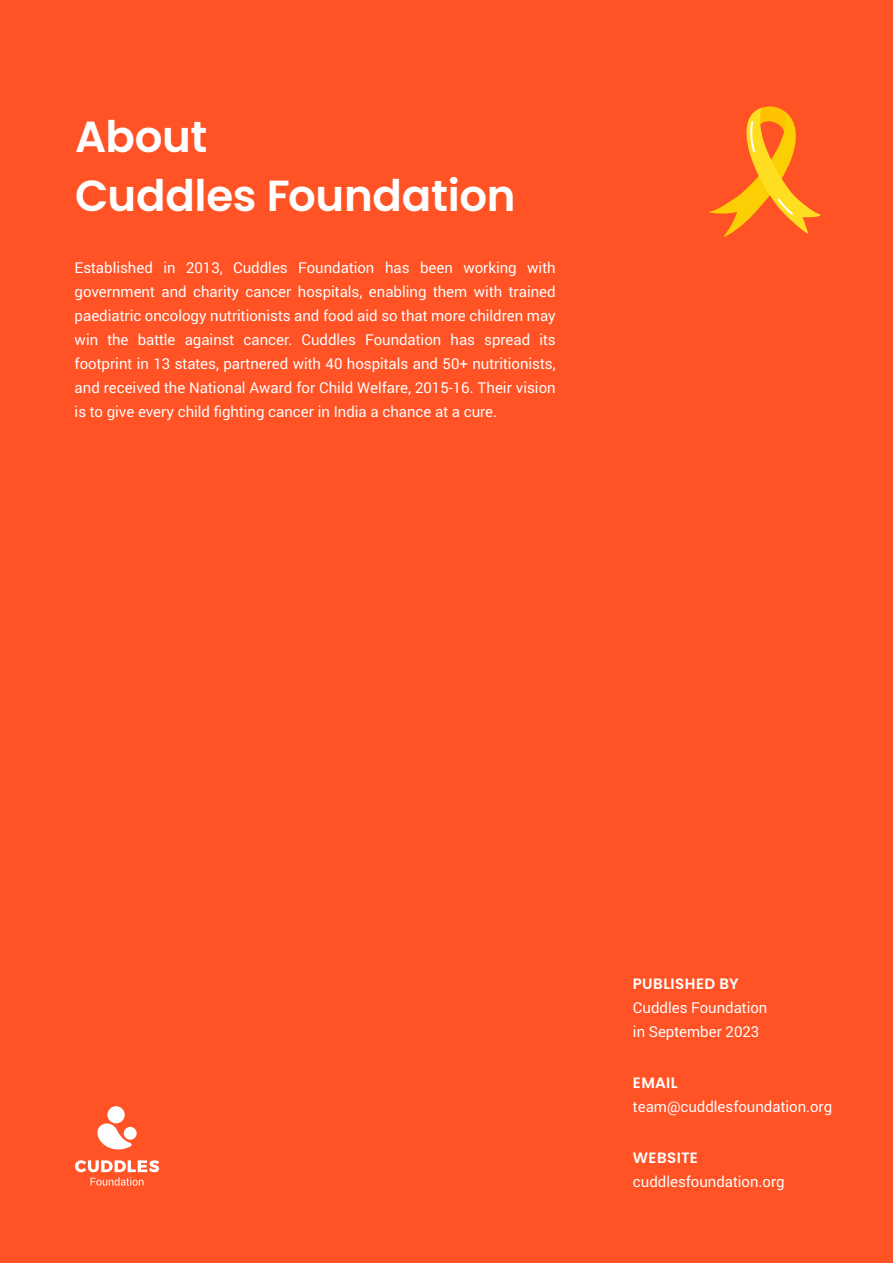
<style>
.page{position:relative;width:893px;height:1263px;background:#ff5326}
.page>*{position:absolute;margin:0;border:0;box-sizing:border-box;transform-origin:0 0}
.t1{font:600 43.5px/58.5px "Poppins";letter-spacing:-.01em;color:#fff}
.t2{font:15px/24px "Roboto";color:#fff}
.t3{font:600 15px "Poppins";letter-spacing:.03em;color:#fff}
</style>
<div class="page">
<svg style="left:709px;top:106px;width:111px;height:131px"></svg>
<div style="left:107px;top:1106px;width:18px;height:17px;background:#fff;border-radius:50%"></div>
<svg style="left:124px;top:1127px;width:13px;height:13px"></svg>
<svg style="left:97px;top:1118px;width:35px;height:32px"></svg>
<svg style="left:75px;top:1160px;width:84px;height:25px"></svg>
<h1 class="t1" style="left:75px;top:108px;width:442px">About<br>Cuddles Foundation</h1>
<p class="t2" style="left:75px;top:255px;width:482px;text-align:justify">Established in 2013, Cuddles Foundation has been working with government and charity cancer hospitals, enabling them with trained paediatric oncology nutritionists and food aid so that more children may win the battle against cancer. Cuddles Foundation has spread its footprint in 13 states, partnered with 40 hospitals and 50+ nutritionists, and received the National Award for Child Welfare, 2015-16. Their vision is to give every child fighting cancer in India a chance at a cure.</p>
<p class="t3" style="left:633px;top:975px;width:107px">PUBLISHED BY</p>
<p class="t2" style="left:633px;top:995px;width:136px">Cuddles Foundation in September 2023</p>
<p class="t3" style="left:633px;top:1074px;width:46px">EMAIL</p>
<p class="t2" style="left:633px;top:1094px;width:201px">team@cuddlesfoundation.org</p>
<p class="t3" style="left:633px;top:1149px;width:66px">WEBSITE</p>
<p class="t2" style="left:633px;top:1169px;width:153px">cuddlesfoundation.org</p>
</div>
